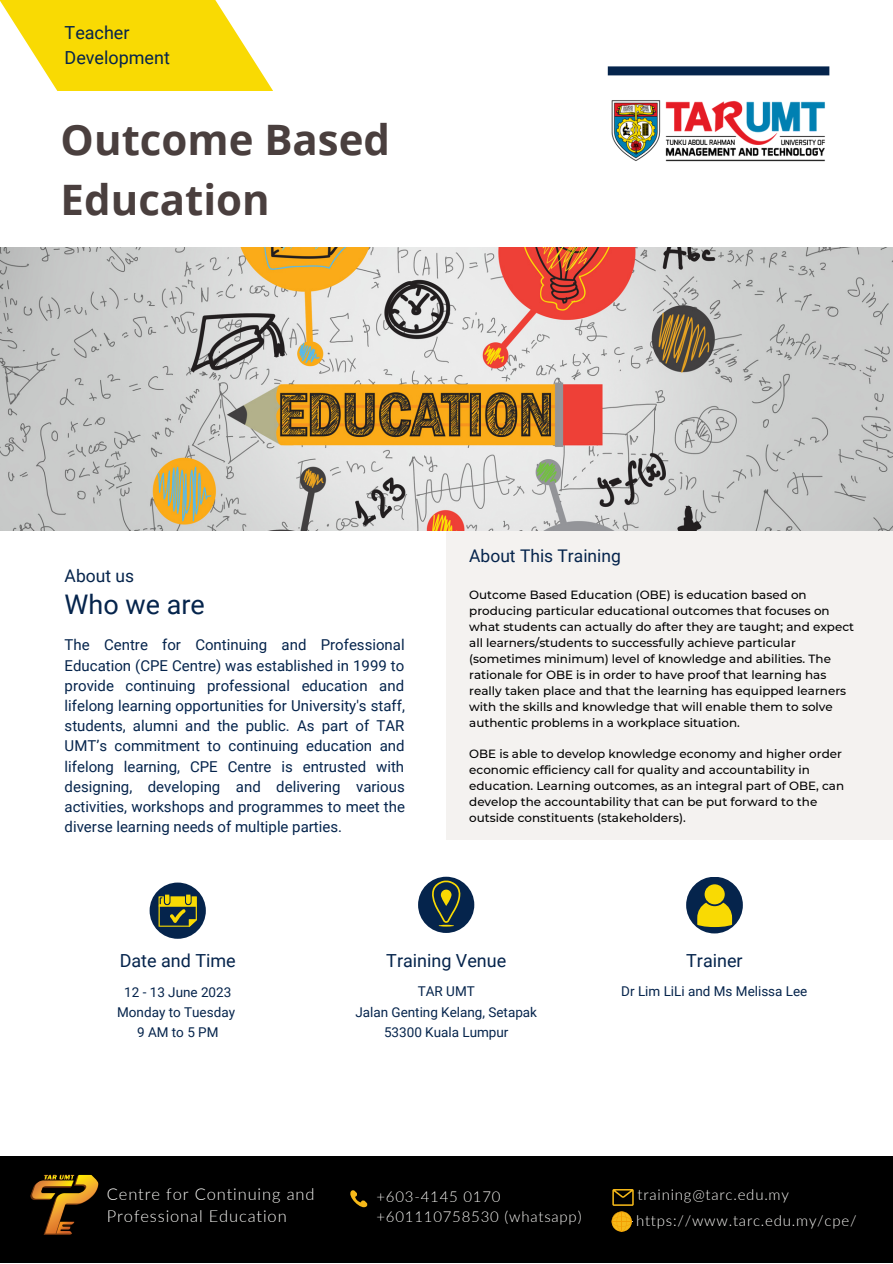
<style>
.page{position:relative;width:893px;height:1264px;background:#fff}
.page>*{position:absolute;margin:0;border:0;box-sizing:border-box;transform-origin:0 0}
.t1{font:700 42px/60.8px "Open Sans";color:#4a3f3e}
.t2{font:27px "Roboto";color:#05244c}
.t3{font:18px/24.8px "Roboto";color:#05244c}
.t4{font:17.4px "Roboto";color:#05244c}
.t5{font:300 16.5px/22.5px "Lato";letter-spacing:.05em;color:#f9f8f5}
.t6{font:15px/20.2px "Roboto";color:#05244c;text-align:justify}
.t7{font:300 15px/20.2px "Lato";letter-spacing:.05em;color:#f9f8f5}
.t8{font:13.5px/20.2px "Roboto";color:#05244c;text-align:center}
.t9{font:500 11.85px/15.9px "Montserrat";color:#000}
</style>
<div class="page">
<div style="left:446px;top:531px;width:446px;height:308px;background:#f4f2f0"></div>
<img style="left:0;top:247px;width:892px;height:284px">
<div style="left:607px;top:66px;width:222px;height:9px;background:#05244c"></div>
<img style="left:611px;top:100px;width:214px;height:62px">
<div style="left:150px;top:882px;width:56px;height:56px;background:#05244c;border-radius:50%"></div>
<svg style="left:158px;top:894px;width:39px;height:32px"></svg>
<svg style="left:0;top:0;width:272px;height:90px"></svg>
<div style="left:0;top:1156px;width:892px;height:106px;background:#000"></div>
<img style="left:24px;top:1164px;width:81px;height:82px;border-radius:50%">
<svg style="left:350px;top:1190px;width:17px;height:18px"></svg>
<svg style="left:612px;top:1189px;width:21px;height:16px"></svg>
<svg style="left:611px;top:1211px;width:20px;height:20px"></svg>
<div style="left:418px;top:876px;width:56px;height:57px;background:#05244c;border-radius:50%"></div>
<svg style="left:428px;top:880px;width:32px;height:46px"></svg>
<div style="left:686px;top:876px;width:56px;height:57px;background:#05244c;border-radius:50%"></div>
<div style="left:704px;top:884px;width:20px;height:20px;background:#f9da03;border-radius:50%"></div>
<svg style="left:697px;top:902px;width:35px;height:25px"></svg>
<h3 class="t3" style="left:65px;top:20px;width:107px">Teacher<br>Development</h3>
<h1 class="t1" style="left:61px;top:108px;width:331px">Outcome Based<br>Education</h1>
<h3 class="t4" style="left:65px;top:566px;width:71px">About us</h3>
<h2 class="t2" style="left:65px;top:589px;width:142px">Who we are</h2>
<p class="t6" style="left:65px;top:635px;width:342px">The Centre for Continuing and Professional Education (CPE Centre) was established in 1999 to provide continuing professional education and lifelong learning opportunities for University's staff, students, alumni and the public. As part of TAR UMT’s commitment to continuing education and lifelong learning, CPE Centre is entrusted with designing, developing and delivering various activities, workshops and programmes to meet the diverse learning needs of multiple parties.</p>
<h3 class="t4" style="left:469px;top:546px;width:153px">About This Training</h3>
<p class="t9" style="left:469px;top:587px;width:386px">Outcome Based Education (OBE) is education based on producing particular educational outcomes that focuses on what students can actually do after they are taught; and expect all learners/students to successfully achieve particular (sometimes minimum) level of knowledge and abilities. The rationale for OBE is in order to have proof that learning has really taken place and that the learning has equipped learners with the skills and knowledge that will enable them to solve authentic problems in a workplace situation.</p>
<p class="t9" style="left:469px;top:746px;width:376px">OBE is able to develop knowledge economy and higher order economic efficiency call for quality and accountability in education. Learning outcomes, as an integral part of OBE, can develop the accountability that can be put forward to the outside constituents (stakeholders).</p>
<h3 class="t3" style="left:120px;top:948px;width:117px">Date and Time</h3>
<p class="t8" style="left:117px;top:982px;width:119px">12 - 13 June 2023<br>Monday to Tuesday<br>9 AM to 5 PM</p>
<h3 class="t3" style="left:386px;top:948px;width:121px">Training Venue</h3>
<p class="t8" style="left:355px;top:981px;width:183px">TAR UMT<br>Jalan Genting Kelang, Setapak<br>53300 Kuala Lumpur</p>
<h3 class="t3" style="left:686px;top:948px;width:58px">Trainer</h3>
<p class="t8" style="left:621px;top:980px;width:188px">Dr Lim LiLi and Ms Melissa Lee</p>
<h3 class="t5" style="left:107px;top:1181px;width:209px">Centre for Continuing and<br>Professional Education</h3>
<p class="t7" style="left:376px;top:1185px;width:206px">+603-4145 0170 +601110758530 (whatsapp)</p>
<p class="t7" style="left:636px;top:1181px;width:222px;line-height:25.8px">training@tarc.edu.my https://www.tarc.edu.my/cpe/</p>
</div>
